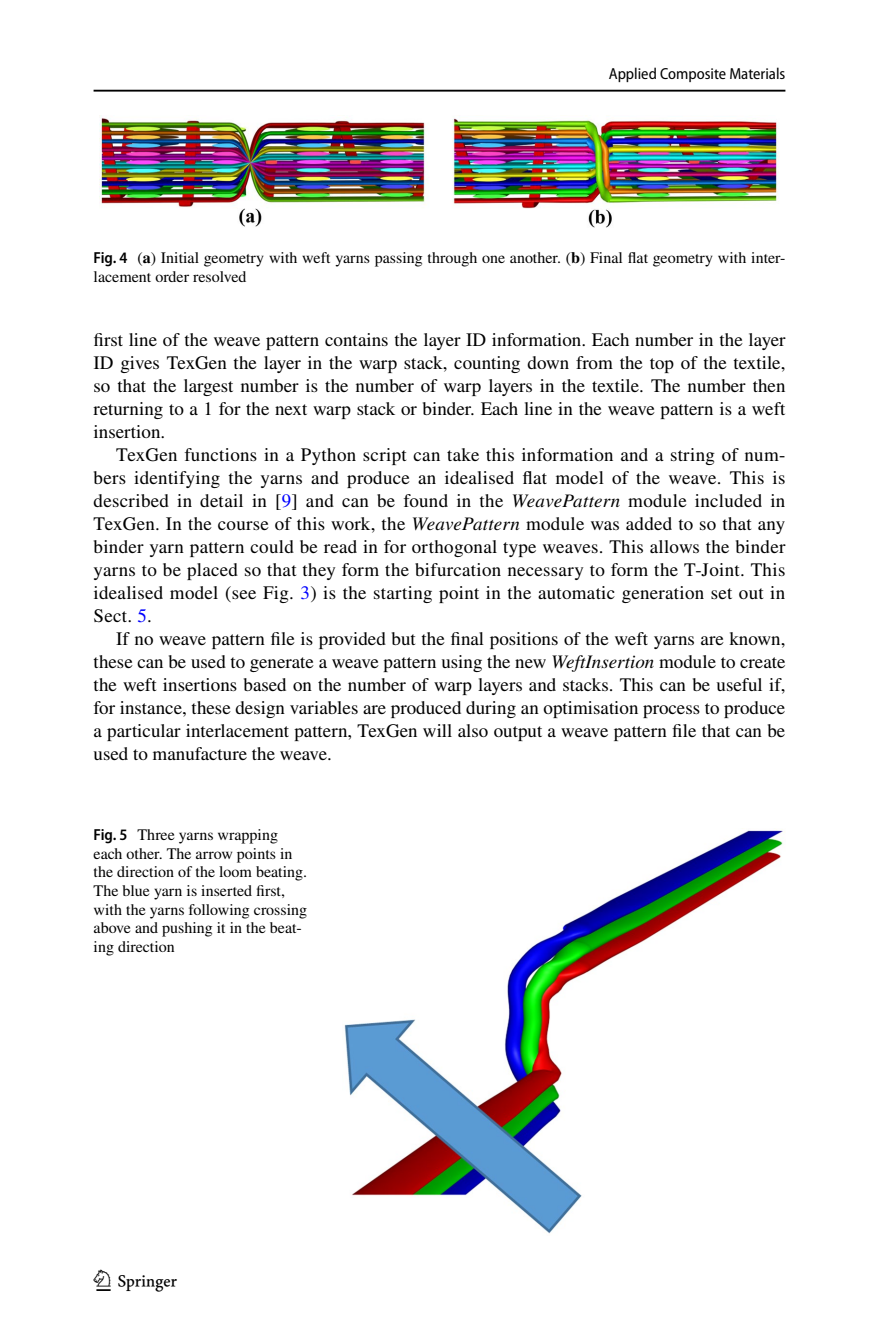
<style>
.page{position:relative;width:879px;height:1333px;background:#fff}
.page>*{position:absolute;margin:0;border:0;box-sizing:border-box;transform-origin:0 0}
.t1{font:30px "Springnew Regular 4";color:#000}
.t2{font:19px/23px "STIX";color:#000;text-align:justify}
.t3{font:16px/18.4px "STIX";color:#000}
.t4{font:semi-condensed 16px "Myriad Pro";color:#000}
.s1{font-family:"Myriad Pro";font-weight:600;font-stretch:semi-condensed}
.s2{font-weight:700}
.s3{color:#00f}
.s4{font-style:italic}
</style>
<div class="page">
<hr style="left:94px;top:90px;width:691px;height:2px;background:#000">
<img style="left:99px;top:118px;width:681px;height:110px">
<img style="left:344px;top:830px;width:439px;height:404px">
<p class="t4" style="left:609px;top:65px;width:178px">Applied Composite Materials</p>
<p class="t3" style="left:94px;top:249px;width:693px"><span class="s1">Fig. 4</span> (<span class="s2">a</span>) Initial geometry with weft yarns passing through one another. (<span class="s2">b</span>) Final flat geometry with inter&shy;lacement order resolved</p>
<p class="t2" style="left:94px;top:329px;width:693px">first line of the weave pattern contains the layer ID information. Each number in the layer ID gives TexGen the layer in the warp stack, counting down from the top of the textile, so that the largest number is the number of warp layers in the textile. The number then returning to a 1 for the next warp stack or binder. Each line in the weave pattern is a weft insertion.</p>
<p class="t2" style="left:94px;top:444px;width:693px;text-indent:23px">TexGen functions in a Python script can take this information and a string of num&shy;bers identifying the yarns and produce an idealised flat model of the weave. This is described in detail in [<span class="s3">9</span>] and can be found in the <span class="s4">WeavePattern</span> module included in TexGen. In the course of this work, the <span class="s4">WeavePattern</span> module was added to so that any binder yarn pattern could be read in for orthogonal type weaves. This allows the binder yarns to be placed so that they form the bifurcation necessary to form the T-Joint. This idealised model (see Fig. <span class="s3">3</span>) is the starting point in the automatic generation set out in Sect. <span class="s3">5</span>.</p>
<p class="t2" style="left:94px;top:628px;width:693px;text-indent:23px">If no weave pattern file is provided but the final positions of the weft yarns are known, these can be used to generate a weave pattern using the new <span class="s4">WeftInsertion</span> module to create the weft insertions based on the number of warp layers and stacks. This can be useful if, for instance, these design variables are produced during an optimisation process to produce a particular interlacement pattern, TexGen will also output a weave pattern file that can be used to manufacture the weave.</p>
<p class="t3" style="left:94px;top:827px;width:215px"><span class="s1">Fig. 5</span> Three yarns wrapping each other. The arrow points in the direction of the loom beating.<br>The blue yarn is inserted first, with the yarns following crossing above and pushing it in the beat&shy;ing direction</p>
<h1 class="t1" style="left:96px;top:1269px;width:83px">1 3</h1>
</div>
